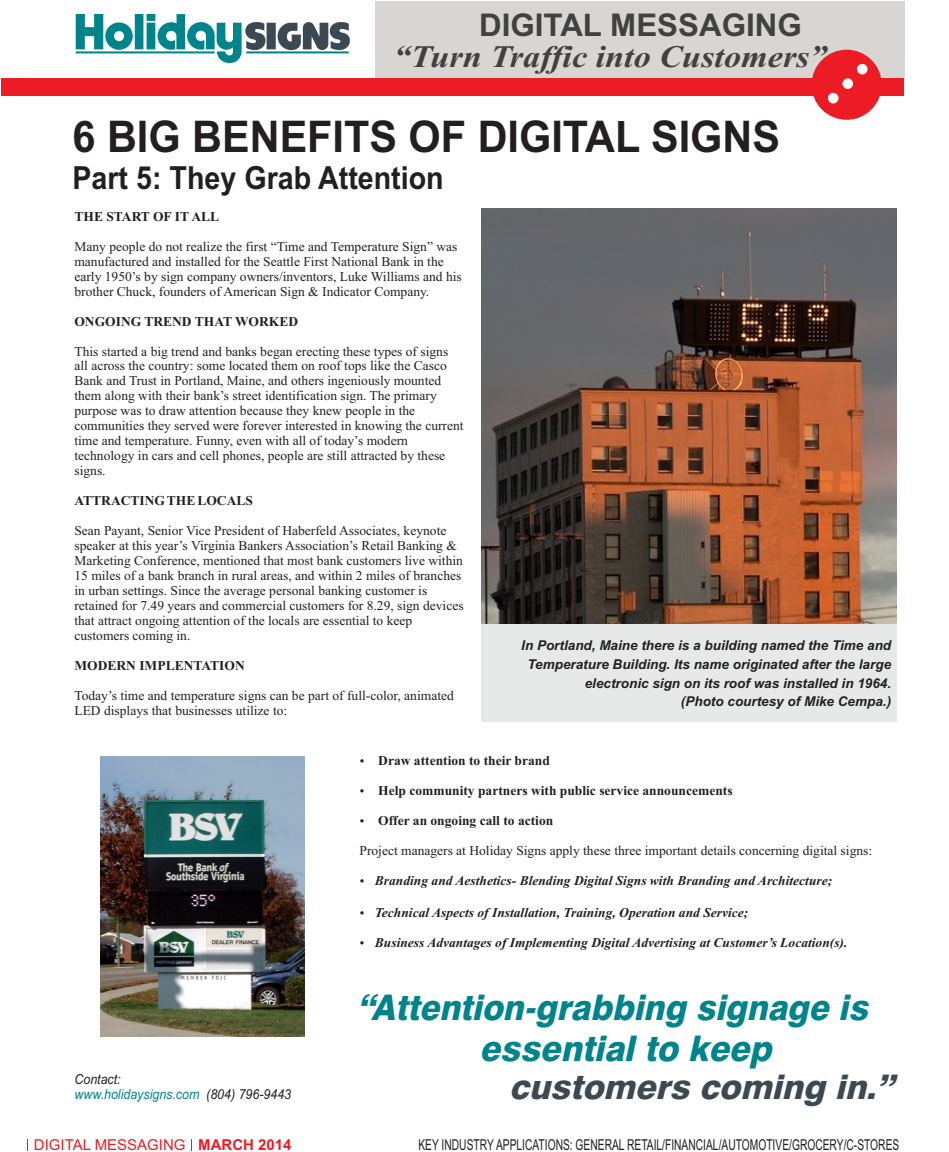
<style>
.page{position:relative;width:949px;height:1152px;background:#fff}
.page>*{position:absolute;margin:0;border:0;box-sizing:border-box;transform-origin:0 0}
.t1{font:700 43.65px "Arial";color:#231f20;scale:.95 1}
.t2{font:italic 800 35.25px/40.8px "Swiss 721 BT";color:#00848b;scale:.95 1}
.t3{font:italic 800 33.9px "Swiss 721 BT";color:#3d4952}
.t4{font:700 31.8px "Arial";color:#231f20;scale:.9 1}
.t5{font:italic 700 31.35px "Times New Roman";color:#414142;scale:1.09 1}
.t6{font:700 31.35px "Arial";color:#414142}
.t7{font:15px "Arial";color:#231f20;scale:.68 1}
.t8{font:15px "Arial";color:#ed1c24}
.t9{font:italic 13.8px/15.5px "Arial";color:#231f20;scale:.9 1}
.t10{font:13.5px/15px "Times New Roman";color:#231f20}
.t11{font:italic 700 13.5px "Times New Roman";color:#231f20}
.t12{font:700 13.5px "Times New Roman";color:#231f20}
.t13{font:italic 700 13.5px/18.9px "Arial";color:#231f20;text-align:right}
.s1{color:#00848b}
.s2{font-weight:700}
</style>
<div class="page">
<div style="left:375px;top:2px;width:528px;height:76px;background:#d7d6d2"></div>
<svg style="left:76px;top:14px;width:274px;height:49px"></svg>
<div style="left:811px;top:50px;width:70px;height:70px;background:#ed1c24;border-radius:50%"></div>
<div style="left:2px;top:78px;width:901px;height:17px;background:#ed1c24"></div>
<div style="left:827px;top:93px;width:11px;height:10px;background:#fff;border-radius:50%"></div>
<div style="left:842px;top:78px;width:10px;height:11px;background:#fff;border-radius:50%"></div>
<div style="left:856px;top:64px;width:11px;height:10px;background:#fff;border-radius:50%"></div>
<div style="left:481px;top:622px;width:414px;height:100px;background:#e7e8e8"></div>
<img style="left:481px;top:208px;width:414px;height:415px">
<img style="left:101px;top:756px;width:203px;height:281px">
<h3 class="t6" style="left:479px;top:13px;width:324px">DIGITAL MESSAGING</h3>
<h3 class="t5" style="left:393px;top:46px;width:398px">“Turn Traffic into Customers”</h3>
<h1 class="t1" style="left:72px;top:121px;width:746px">6 BIG BENEFITS OF DIGITAL SIGNS</h1>
<h3 class="t4" style="left:72px;top:166px;width:414px">Part 5: They Grab Attention</h3>
<p class="t12" style="left:74px;top:212px;width:146px">THE START OF IT ALL</p>
<p class="t10" style="left:74px;top:240px;width:388px">Many people do not realize the first “Time and Temperature Sign” was manufactured and installed for the Seattle First National Bank in the early 1950’s by sign company owners/inventors, Luke Williams and his brother Chuck, founders of American Sign &amp; Indicator Company.</p>
<p class="t12" style="left:74px;top:316px;width:225px">ONGOING TREND THAT WORKED</p>
<p class="t10" style="left:74px;top:345px;width:390px">This started a big trend and banks began erecting these types of signs all across the country: some located them on roof tops like the Casco Bank and Trust in Portland, Maine, and others ingeniously mounted them along with their bank’s street identification sign. The primary purpose was to draw attention because they knew people in the communities they served were forever interested in knowing the current time and temperature. Funny, even with all of today’s modern technology in cars and cell phones, people are still attracted by these signs.</p>
<p class="t12" style="left:74px;top:496px;width:180px">ATTRACTING THE LOCALS</p>
<p class="t10" style="left:74px;top:524px;width:390px">Sean Payant, Senior Vice President of Haberfeld Associates, keynote speaker at this year’s Virginia Bankers Association’s Retail Banking &amp; Marketing Conference, mentioned that most bank customers live within 15 miles of a bank branch in rural areas, and within 2 miles of branches in urban settings. Since the average personal banking customer is retained for 7.49 years and commercial customers for 8.29, sign devices that attract ongoing attention of the locals are essential to keep customers coming in.</p>
<p class="t12" style="left:74px;top:660px;width:172px">MODERN IMPLENTATION</p>
<p class="t10" style="left:74px;top:689px;width:381px">Today’s time and temperature signs can be part of full-color, animated<br>LED displays that businesses utilize to:</p>
<p class="t13" style="left:521px;top:637px;width:371px">In Portland, Maine there is a building named the Time and Temperature Building. Its name originated after the large electronic sign on its roof was installed in 1964.<br>(Photo courtesy of Mike Cempa.)</p>
<p class="t12" style="left:378px;top:756px;width:173px">Draw attention to their brand</p>
<p class="t12" style="left:378px;top:786px;width:355px">Help community partners with public service announcements</p>
<p class="t12" style="left:378px;top:816px;width:176px">Offer an ongoing call to action</p>
<p class="t10" style="left:359px;top:844px;width:514px">Project managers at Holiday Signs apply these three important details concerning digital signs:</p>
<p class="t11" style="left:375px;top:876px;width:458px">Branding and Aesthetics- Blending Digital Signs with Branding and Architecture;</p>
<p class="t11" style="left:375px;top:907px;width:375px">Technical Aspects of Installation, Training, Operation and Service;</p>
<p class="t11" style="left:375px;top:937px;width:474px">Business Advantages of Implementing Digital Advertising at Customer’s Location(s).</p>
<p class="t9" style="left:74px;top:1072px;width:242px">Contact:<br><span class="s1">www.holidaysigns.com</span> (804) 796-9443</p>
<h2 class="t2" style="left:479px;top:990px;width:417px;text-indent:-122px">“Attention-grabbing signage is essential to keep</h2>
<h3 class="t3" style="left:509px;top:1073px;width:394px">customers coming in.”</h3>
<p class="t8" style="left:34px;top:1139px;width:259px">DIGITAL MESSAGING <span class="s2">MARCH 2014</span></p>
<p class="t7" style="left:418px;top:1139px;width:708px">KEY INDUSTRY APPLICATIONS: GENERAL RETAIL/FINANCIAL/AUTOMOTIVE/GROCERY/C-STORES</p>
</div>
